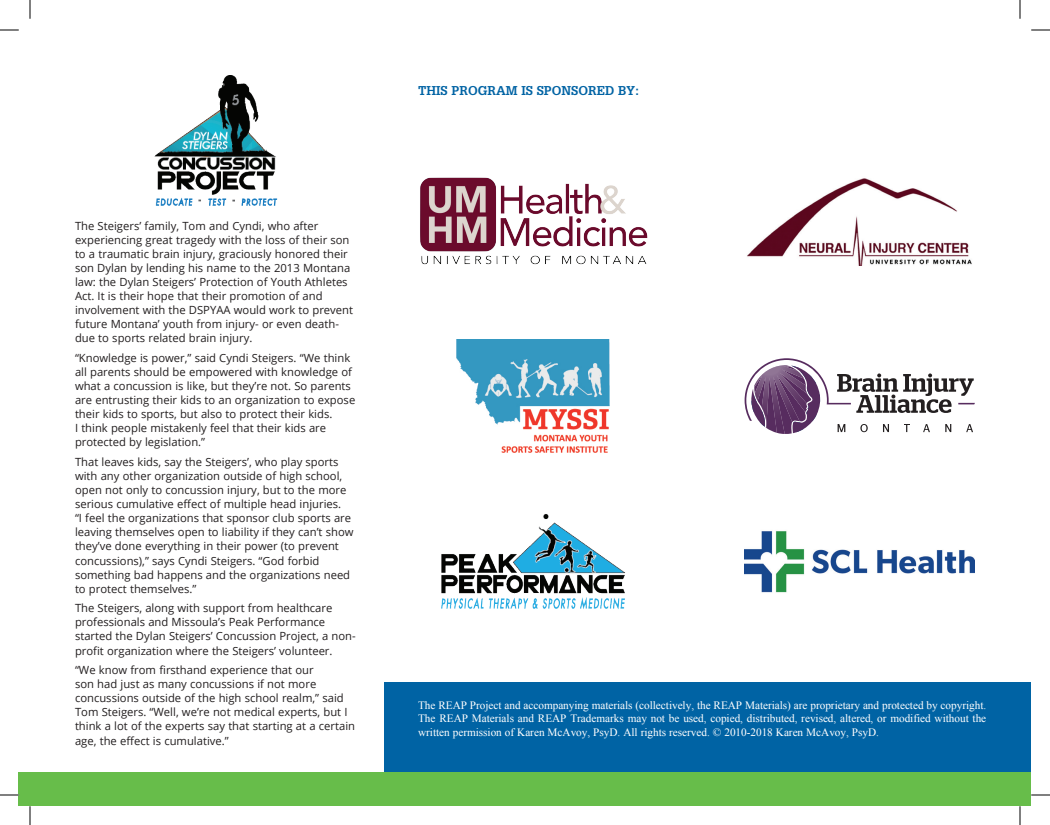
<style>
.page{position:relative;width:1050px;height:825px;background:#fff}
.page>*{position:absolute;margin:0;border:0;box-sizing:border-box;transform-origin:0 0}
.t1{font:700 12.5px "Glypha LT Std";color:#0063a4}
.t2{font:11.25px/14px "Open Sans";color:#231f20}
.t3{font:11.25px/13.8px "Times New Roman";letter-spacing:-.005em;color:#fff;text-align:justify}
</style>
<div class="page">
<div style="left:19px;top:772px;width:1012px;height:34px;background:#67bd4a"></div>
<div style="left:384px;top:682px;width:647px;height:90px;background:#0063a4"></div>
<svg style="left:745px;top:358px;width:230px;height:76px"></svg>
<img style="left:420px;top:177px;width:228px;height:88px">
<img style="left:747px;top:178px;width:225px;height:87px">
<img style="left:745px;top:531px;width:230px;height:62px">
<img style="left:441px;top:514px;width:184px;height:95px">
<img style="left:154px;top:75px;width:124px;height:131px">
<img style="left:457px;top:339px;width:153px;height:114px">
<svg style="left:0;top:29px;width:19px;height:2px"></svg>
<svg style="left:1031px;top:29px;width:19px;height:2px"></svg>
<svg style="left:0;top:794px;width:19px;height:2px"></svg>
<svg style="left:1031px;top:794px;width:19px;height:2px"></svg>
<svg style="left:29px;top:0;width:2px;height:19px"></svg>
<svg style="left:29px;top:806px;width:2px;height:19px"></svg>
<svg style="left:1019px;top:0;width:2px;height:19px"></svg>
<svg style="left:1019px;top:806px;width:2px;height:19px"></svg>
<p class="t2" style="left:75px;top:218px;width:280px">The Steigers’ family, Tom and Cyndi, who after experiencing great tragedy with the loss of their son to a traumatic brain injury, graciously honored their son Dylan by lending his name to the 2013 Montana law: the Dylan Steigers’ Protection of Youth Athletes Act. It is their hope that their promotion of and involvement with the DSPYAA would work to prevent future Montana’ youth from injury- or even death&shy;due to sports related brain injury.</p>
<p class="t2" style="left:75px;top:351px;width:282px">“Knowledge is power,” said Cyndi Steigers. “We think all parents should be empowered with knowledge of what a concussion is like, but they’re not. So parents are entrusting their kids to an organization to expose their kids to sports, but also to protect their kids.<br>I think people mistakenly feel that their kids are protected by legislation.”</p>
<p class="t2" style="left:75px;top:455px;width:280px">That leaves kids, say the Steigers’, who play sports with any other organization outside of high school, open not only to concussion injury, but to the more serious cumulative effect of multiple head injuries.<br>“I feel the organizations that sponsor club sports are leaving themselves open to liability if they can’t show they’ve done everything in their power (to prevent concussions),” says Cyndi Steigers. “God forbid something bad happens and the organizations need to protect themselves.”</p>
<p class="t2" style="left:75px;top:601px;width:282px">The Steigers, along with support from healthcare professionals and Missoula’s Peak Performance started the Dylan Steigers’ Concussion Project, a non&shy;profit organization where the Steigers’ volunteer.</p>
<p class="t2" style="left:75px;top:663px;width:282px">“We know from firsthand experience that our<br>son had just as many concussions if not more concussions outside of the high school realm,” said Tom Steigers. “Well, we’re not medical experts, but I think a lot of the experts say that starting at a certain age, the effect is cumulative.”</p>
<p class="t1" style="left:418px;top:83px;width:223px">THIS PROGRAM IS SPONSORED BY:</p>
<p class="t3" style="left:418px;top:698px;width:570px">The REAP Project and accompanying materials (collectively, the REAP Materials) are proprietary and protected by copyright.<br>The REAP Materials and REAP Trademarks may not be used, copied, distributed, revised, altered, or modified without the written permission of Karen McAvoy, PsyD. All rights reserved. © 2010-2018 Karen McAvoy, PsyD.</p>
</div>
